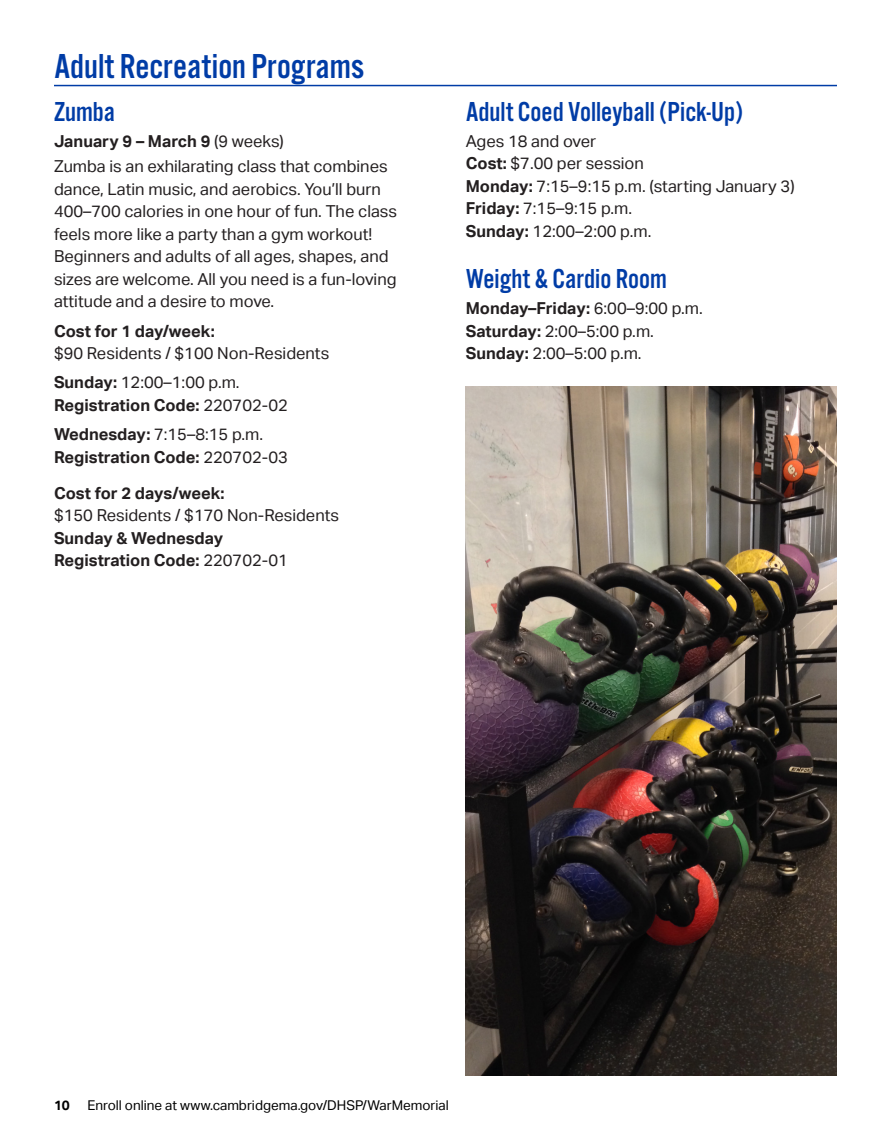
<style>
.page{position:relative;width:891px;height:1148px;background:#fff}
.page>*{position:absolute;margin:0;border:0;box-sizing:border-box;transform-origin:0 0}
.Contents_Subtitle{font:36px "Alternate Got No 3 D";color:#003ca6}
.Program_Title{font:28.5px "Alternate Got No 3 D";color:#003ca6}
.Spaced_Body{font:16.5px/22.5px "Aktiv Grotesk";color:#231f20}
.Body_-_1st{font:16.5px "Aktiv Grotesk";color:#231f20}
.Body_-_1st-2{font:700 16.5px "Aktiv Grotesk";color:#231f20}
.Spaced_Body-2{font:700 16.5px "Aktiv Grotesk";color:#231f20}
.t1{font:13.5px "Aktiv Grotesk";color:#000}
.t2{font:700 13.5px "Aktiv Grotesk";color:#000}
.s1{font-weight:400}
.s2{font-weight:700}
</style>
<div class="page">
<img style="left:466px;top:386px;width:371px;height:689px">
<hr style="left:54px;top:85px;width:783px;height:1px;background:#003ca6">
<p class="Contents_Subtitle" style="left:54px;top:47px;width:312px">Adult Recreation Programs</p>
<p class="Program_Title" style="left:54px;top:96px;width:63px">Zumba</p>
<p class="Body_-_1st-2" style="left:54px;top:131px;width:231px">January 9 – March 9 <span class="s1">(9 weeks)</span></p>
<p class="Spaced_Body" style="left:54px;top:155px;width:345px">Zumba is an exhilarating class that combines dance, Latin music, and aerobics. You’ll burn 400–700 calories in one hour of fun. The class feels more like a party than a gym workout!<br>Beginners and adults of all ages, shapes, and sizes are welcome. All you need is a fun-loving attitude and a desire to move.</p>
<p class="Spaced_Body-2" style="left:54px;top:321px;width:162px">Cost for 1 day/week:</p>
<p class="Body_-_1st" style="left:54px;top:344px;width:277px">$90 Residents / $100 Non-Residents</p>
<p class="Spaced_Body" style="left:54px;top:371px;width:187px"><span class="s2">Sunday:</span> 12:00–1:00 p.m.</p>
<p class="Body_-_1st-2" style="left:54px;top:395px;width:235px">Registration Code: <span class="s1">220702-02</span></p>
<p class="Body_-_1st" style="left:54px;top:425px;width:211px"><span class="s2">Wednesday:</span> 7:15–8:15 p.m.</p>
<p class="Body_-_1st-2" style="left:54px;top:447px;width:235px">Registration Code: <span class="s1">220702-03</span></p>
<p class="Spaced_Body-2" style="left:54px;top:483px;width:172px">Cost for 2 days/week:</p>
<p class="Body_-_1st" style="left:54px;top:506px;width:287px">$150 Residents / $170 Non-Residents</p>
<p class="Body_-_1st-2" style="left:54px;top:528px;width:171px">Sunday &amp; Wednesday</p>
<p class="Body_-_1st-2" style="left:54px;top:551px;width:235px">Registration Code: <span class="s1">220702-01</span></p>
<p class="Program_Title" style="left:466px;top:96px;width:279px">Adult Coed Volleyball (Pick-Up)</p>
<p class="Body_-_1st" style="left:466px;top:131px;width:132px">Ages 18 and over</p>
<p class="Body_-_1st" style="left:466px;top:154px;width:180px"><span class="s2">Cost:</span> $7.00 per session</p>
<p class="Body_-_1st" style="left:466px;top:176px;width:330px"><span class="s2">Monday:</span> 7:15–9:15 p.m. (starting January 3)</p>
<p class="Body_-_1st" style="left:466px;top:199px;width:168px"><span class="s2">Friday:</span> 7:15–9:15 p.m.</p>
<p class="Body_-_1st" style="left:466px;top:221px;width:187px"><span class="s2">Sunday:</span> 12:00–2:00 p.m.</p>
<p class="Program_Title" style="left:466px;top:264px;width:203px">Weight &amp; Cardio Room</p>
<p class="Body_-_1st-2" style="left:466px;top:299px;width:239px">Monday–Friday: <span class="s1">6:00–9:00 p.m.</span></p>
<p class="Body_-_1st" style="left:466px;top:321px;width:190px"><span class="s2">Saturday:</span> 2:00–5:00 p.m.</p>
<p class="Body_-_1st" style="left:466px;top:344px;width:177px"><span class="s2">Sunday:</span> 2:00–5:00 p.m.</p>
<p class="t2" style="left:54px;top:1097px;width:17px">10</p>
<p class="t1" style="left:87px;top:1097px;width:363px">Enroll online at www.cambridgema.gov/DHSP/WarMemorial</p>
</div>
